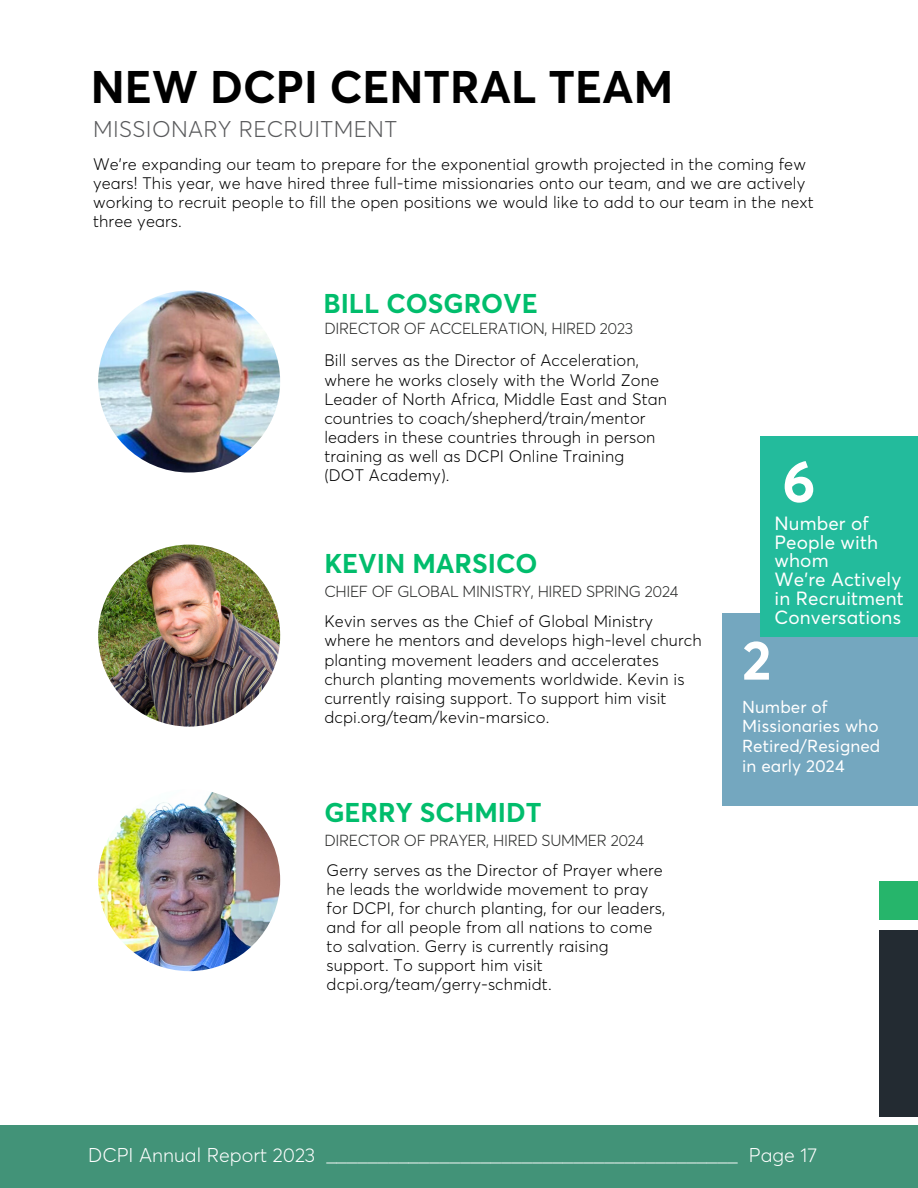
<style>
.page{position:relative;width:918px;height:1188px;background:#fff}
.page>*{position:absolute;margin:0;border:0;box-sizing:border-box;transform-origin:0 0}
.t1{font:700 57.9px "Averta";color:#fff}
.t2{font:700 55.05px "Averta";color:#fff}
.t3{font:700 45.15px "Averta";color:#000}
.t4{font:700 26.85px "Averta";color:#01bd6c}
.t5{font:300 22.5px "Averta";letter-spacing:.015em;color:#595a5c}
.t6{font:300 19.65px "Averta";color:#fff}
.t7{font:18.9px/18.8px "Averta";letter-spacing:.005em;color:#fff}
.t8{font:17.1px/19.8px "Averta";letter-spacing:.005em;color:#fff}
.t9{font:300 16.5px/19.2px "Averta";letter-spacing:.005em;color:#000001}
.t10{font:300 15.75px "Averta";letter-spacing:-.02em;color:#2a2b2a}
</style>
<div class="page">
<div style="left:879px;top:882px;width:39px;height:38px;background:#26b56b"></div>
<div style="left:879px;top:930px;width:39px;height:187px;background:#232b32"></div>
<div style="left:723px;top:614px;width:195px;height:192px;background:#74a7bf"></div>
<div style="left:760px;top:436px;width:158px;height:201px;background:#23bb9c"></div>
<div style="left:0;top:1125px;width:918px;height:63px;background:#429378"></div>
<img style="left:98px;top:545px;width:182px;height:182px;border-radius:50%">
<img style="left:98px;top:291px;width:182px;height:182px;border-radius:50%">
<img style="left:98px;top:789px;width:182px;height:182px;border-radius:50%">
<h2 class="t3" style="left:91px;top:67px;width:584px">NEW DCPI CENTRAL TEAM</h2>
<h4 class="t5" style="left:93px;top:119px;width:306px">MISSIONARY RECRUITMENT</h4>
<p class="t9" style="left:93px;top:156px;width:722px">We’re expanding our team to prepare for the exponential growth projected in the coming few years! This year, we have hired three full-time missionaries onto our team, and we are actively working to recruit people to fill the open positions we would like to add to our team in the next three years.</p>
<h5 class="t4" style="left:323px;top:292px;width:216px">BILL COSGROVE</h5>
<p class="t10" style="left:324px;top:322px;width:310px">DIRECTOR OF ACCELERATION, HIRED 2023</p>
<p class="t9" style="left:324px;top:352px;width:344px">Bill serves as the Director of Acceleration, where he works closely with the World Zone Leader of North Africa, Middle East and Stan countries to coach/shepherd/train/mentor leaders in these countries through in person training as well as DCPI Online Training</p>
<p class="t9" style="left:324px;top:467px;width:127px">(DOT Academy).</p>
<h5 class="t4" style="left:324px;top:551px;width:215px">KEVIN MARSICO</h5>
<p class="t10" style="left:324px;top:585px;width:356px">CHIEF OF GLOBAL MINISTRY, HIRED SPRING 2024</p>
<p class="t9" style="left:324px;top:613px;width:379px">Kevin serves as the Chief of Global Ministry where he mentors and develops high-level church planting movement leaders and accelerates church planting movements worldwide. Kevin is currently raising support. To support him visit dcpi.org/team/kevin-marsico.</p>
<p class="t4" style="left:324px;top:801px;width:219px">GERRY SCHMIDT</p>
<p class="t10" style="left:324px;top:834px;width:322px">DIRECTOR OF PRAYER, HIRED SUMMER 2024</p>
<h2 class="t9" style="left:327px;top:861px;width:340px">Gerry serves as the Director of Prayer where he leads the worldwide movement to pray for DCPI, for church planting, for our leaders, and for all people from all nations to come to salvation. Gerry is currently raising support. To support him visit dcpi.org/team/gerry-schmidt.</h2>
<p class="t1" style="left:782px;top:457px;width:35px">6</p>
<p class="t7" style="left:775px;top:515px;width:131px">Number of<br>People with whom<br>We’re Actively in Recruitment<br>Conversations</p>
<h1 class="t2" style="left:742px;top:637px;width:31px">2</h1>
<h3 class="t8" style="left:742px;top:698px;width:140px">Number of<br>Missionaries who<br>Retired/Resigned in early 2024</h3>
<h2 class="t6" style="left:88px;top:1147px;width:730px">DCPI Annual Report 2023 ________________________________________ Page 17</h2>
</div>
